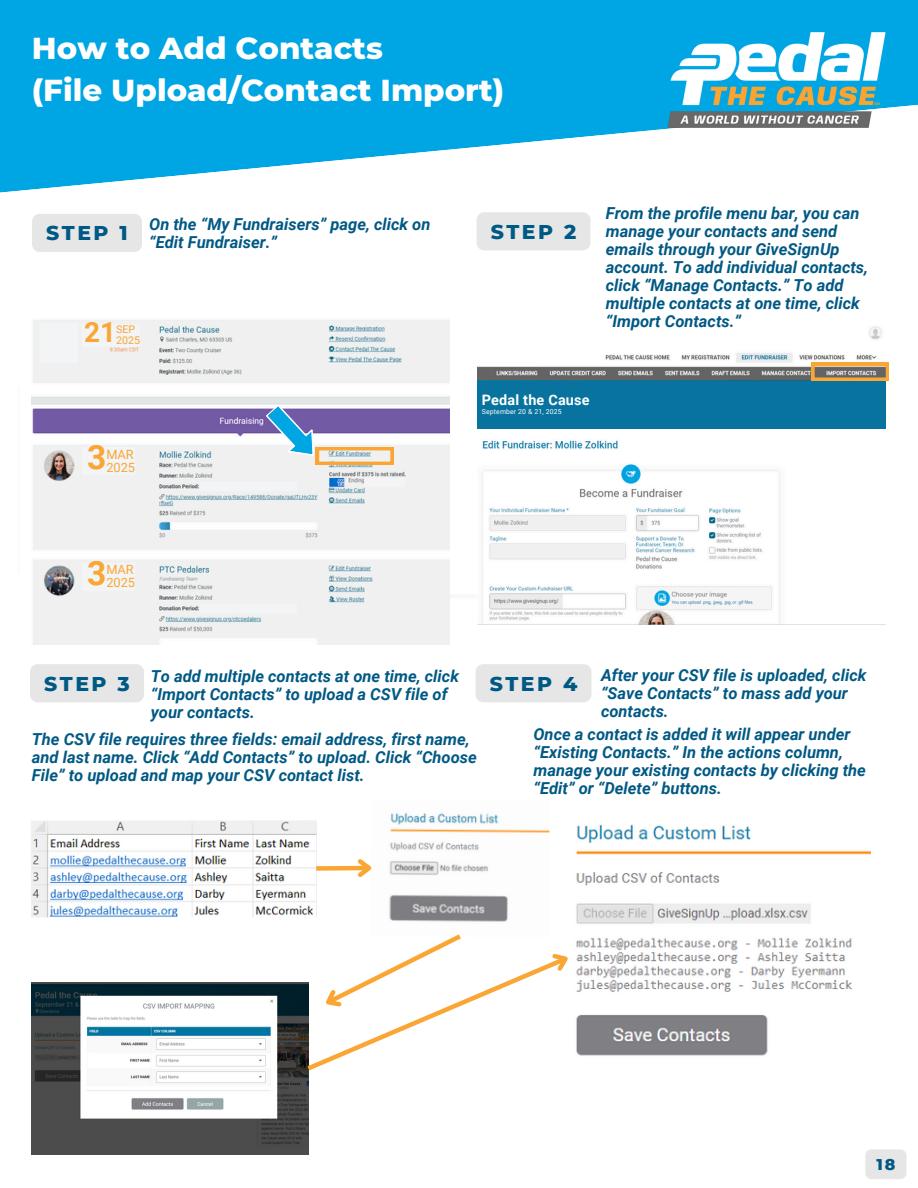
<style>
.page{position:relative;width:918px;height:1188px;background:#fff}
.page>*{position:absolute;margin:0;border:0;box-sizing:border-box;transform-origin:0 0}
.t1{font:700 33.6px "Roboto";color:#faa634}
.t2{font:800 30.9px/42.9px "Montserrat";color:#fff}
.t3{font:700 27.9px "Roboto";color:#faa634}
.t4{font:800 20.4px "Montserrat";letter-spacing:.125em;color:#005984}
.t5{font:italic 700 16.5px/18px "Roboto";color:#005984}
.t6{font:800 15.9px "Montserrat";color:#005984}
.t7{font:700 14.4px "Roboto";letter-spacing:.015em;color:#fff}
.t8{font:12.75px/12.8px "Roboto";color:#faa634}
.t9{font:10.65px/10.6px "Roboto";color:#faa634}
.t10{font:6.9px "Roboto";letter-spacing:.02em;color:#fff}
</style>
<div class="page">
<svg style="left:0;top:0;width:918px;height:193px;fill:#00a5e3"></svg>
<hr style="left:18px;top:388px;width:1px;height:184px;background:#f7f8f8">
<hr style="left:312px;top:594px;width:292px;height:4px;background:#f7f8f8">
<img style="left:32px;top:320px;width:417px;height:325px">
<svg style="left:260px;top:399px;width:133px;height:68px"></svg>
<img style="left:477px;top:326px;width:409px;height:298px">
<svg style="left:811px;top:363px;width:78px;height:18px"></svg>
<img style="left:31px;top:982px;width:277px;height:172px">
<img style="left:389px;top:812px;width:161px;height:110px">
<img style="left:31px;top:820px;width:286px;height:97px">
<img style="left:576px;top:824px;width:294px;height:232px">
<div style="left:32px;top:214px;width:110px;height:38px;background:#e6e6e6;border-radius:8px"></div>
<div style="left:477px;top:212px;width:113px;height:38px;background:#e6e6e6;border-radius:8px"></div>
<div style="left:30px;top:664px;width:114px;height:38px;background:#e6e6e6;border-radius:8px"></div>
<div style="left:476px;top:664px;width:115px;height:38px;background:#e6e6e6;border-radius:8px"></div>
<div style="left:316px;top:866px;width:53px;height:5px;background:#faa634"></div>
<svg style="left:354px;top:859px;width:18px;height:18px"></svg>
<svg style="left:302px;top:930px;width:276px;height:144px"></svg>
<div style="left:865px;top:1149px;width:41px;height:30px;background:#e6e6e6;border-radius:6px"></div>
<img style="left:635px;top:9px;width:283px;height:142px">
<div style="left:82px;top:324px;width:58px;height:22px;background:#f2f4f5"></div>
<div style="left:41px;top:324px;width:37px;height:39px;background:#f2f4f5"></div>
<div style="left:82px;top:563px;width:53px;height:27px;background:#f2f4f5"></div>
<div style="left:82px;top:447px;width:53px;height:28px;background:#f2f4f5"></div>
<div style="left:364px;top:478px;width:41px;height:9px;background:#f2f4f5"></div>
<div style="left:200px;top:482px;width:97px;height:9px;background:#f2f4f5"></div>
<div style="left:200px;top:604px;width:97px;height:9px;background:#f2f4f5"></div>
<div style="left:481px;top:312px;width:57px;height:54px;background:#fff"></div>
<div style="left:477px;top:381px;width:409px;height:48px;background:#07739e"></div>
<div style="left:787px;top:434px;width:99px;height:190px;background:#fff"></div>
<h3 class="t2" style="left:32px;top:26px;width:474px">How to Add Contacts<br>(File Upload/Contact Import)</h3>
<h3 class="t4" style="left:46px;top:221px;width:83px">STEP 1</h3>
<h2 class="t5" style="left:149px;top:215px;width:283px">On the “My Fundraisers” page, click on “Edit Fundraiser.”</h2>
<h2 class="t4" style="left:491px;top:219px;width:87px">STEP 2</h2>
<h4 class="t3" style="left:84px;top:316px;width:33px">21</h4>
<p class="t9" style="left:116px;top:324px;width:25px">SEP<br>2025</p>
<p class="t5" style="left:606px;top:204px;width:264px">From the profile menu bar, you can manage your contacts and send emails through your GiveSignUp account. To add individual contacts, click “Manage Contacts.” To add multiple contacts at one time, click “Import Contacts.”</p>
<p class="t1" style="left:87px;top:438px;width:21px">3</p>
<p class="t8" style="left:106px;top:448px;width:30px">MAR<br>2025</p>
<h3 class="t7" style="left:482px;top:391px;width:109px">Pedal the Cause</h3>
<h3 class="t10" style="left:482px;top:407px;width:81px">September 20 &amp; 21, 2025</h3>
<p class="t1" style="left:87px;top:554px;width:21px">3</p>
<p class="t8" style="left:106px;top:564px;width:30px">MAR<br>2025</p>
<p class="t4" style="left:44px;top:671px;width:87px">STEP 3</p>
<h6 class="t4" style="left:490px;top:671px;width:89px">STEP 4</h6>
<p class="t5" style="left:601px;top:667px;width:267px">After your CSV file is uploaded, click “Save Contacts” to mass add your contacts.</p>
<h4 class="t5" style="left:32px;top:730px;width:447px">The CSV file requires three fields: email address, first name, and last name. Click “Add Contacts” to upload. Click “Choose<br>File” to upload and map your CSV contact list.</h4>
<p class="t5" style="left:534px;top:725px;width:334px">Once a contact is added it will appear under “Existing Contacts.” In the actions column, manage your existing contacts by clicking the “Edit” or “Delete” buttons.</p>
<p class="t5" style="left:151px;top:667px;width:310px">To add multiple contacts at one time, click “Import Contacts” to upload a CSV file of your contacts.</p>
<p class="t6" style="left:876px;top:1155px;width:21px">18</p>
</div>
